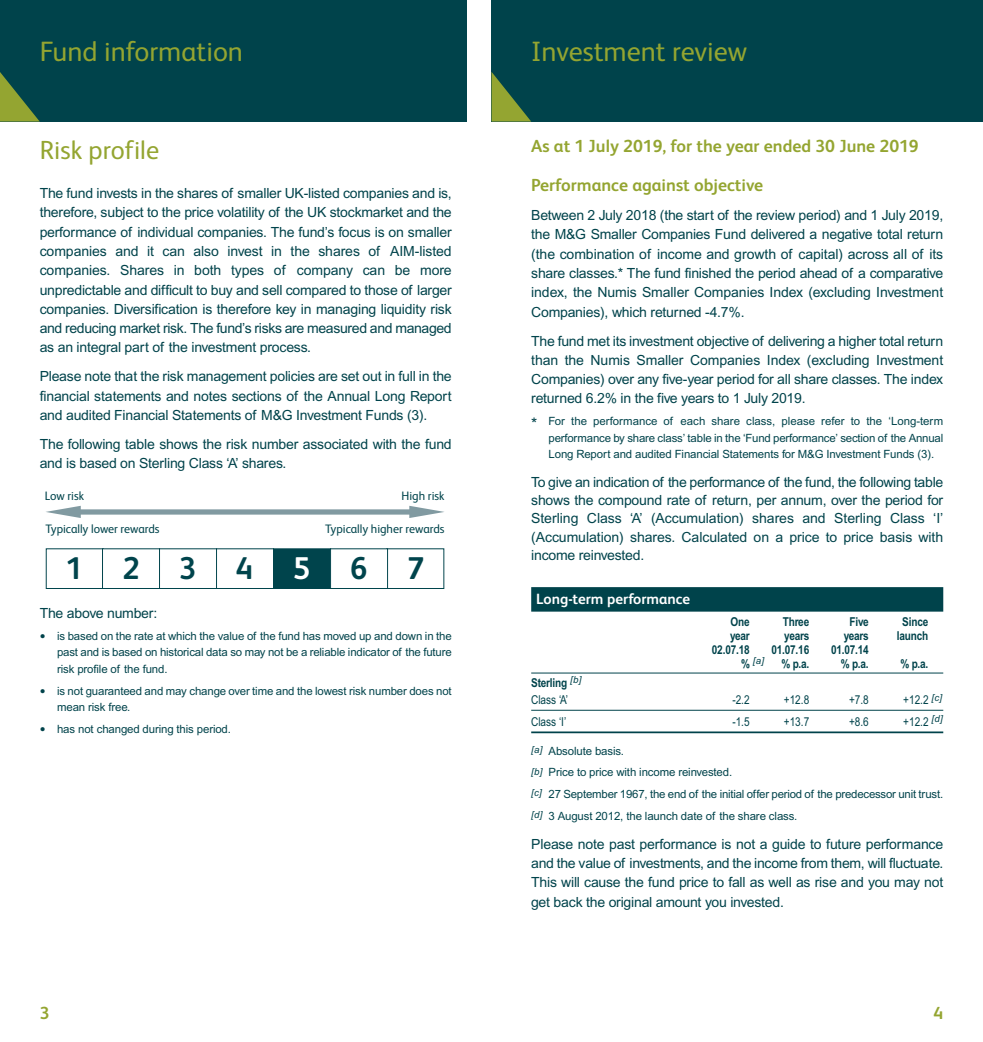
<style>
.page{position:relative;width:983px;height:1042px;background:#fff}
.page>*{position:absolute;margin:0;border:0;box-sizing:border-box;transform-origin:0 0}
.t1{font:700 31.5px "FS Albert";color:#00444c}
.t2{font:700 31.5px "FS Albert";color:#fff}
.t3{font:28px "FS Albert";color:#94a531}
.t4{font:26.25px "FS Albert";color:#94a531}
.t5{font:700 17.5px "FS Albert";color:#94a531}
.t6{font:700 14.88px "FS Albert";color:#fff}
.t7{font:14px/19.2px "Arial";letter-spacing:-.015em;color:#00434b;text-align:justify}
.t8{font:700 12.25px/17.7px "Arial Narrow";letter-spacing:-.015em;color:#00434b}
.t9{font:12.25px "FS Albert";letter-spacing:-.005em;color:#00444c}
.t10{font:12.25px "Arial Narrow";color:#00434b}
.t11{font:11.38px/16.6px "Arial";letter-spacing:-.01em;color:#00434b;text-align:justify}
.t12{font:italic 9.62px "Arial";color:#00434b}
.s1{font-size:16.62px}
.s2{font-size:15.75px}
.s3{font-family:"Arial Narrow";font-weight:700;font-style:normal;font-size:12.25px}
.s4{font-weight:400}
</style>
<div class="page">
<div style="left:491px;top:0;width:491px;height:122px;background:#00434b"></div>
<svg style="left:491px;top:72px;width:40px;height:50px"></svg>
<div style="left:0;top:0;width:466px;height:122px;background:#00434b"></div>
<svg style="left:0;top:72px;width:40px;height:50px"></svg>
<div style="left:531px;top:587px;width:412px;height:24px;background:#00434b"></div>
<hr style="left:531px;top:672px;width:412px;height:1px;background:#00434b">
<hr style="left:531px;top:710px;width:412px;height:1px;background:#00434b">
<hr style="left:531px;top:731px;width:412px;height:2px;background:#00434b">
<div style="left:386px;top:548px;width:58px;height:41px;border:1px solid #00444c"></div>
<div style="left:46px;top:548px;width:58px;height:41px;border:1px solid #00444c"></div>
<div style="left:80px;top:509px;width:330px;height:5px;background:#819aa1"></div>
<svg style="left:409px;top:506px;width:35px;height:12px"></svg>
<svg style="left:46px;top:506px;width:35px;height:12px"></svg>
<div style="left:102px;top:548px;width:58px;height:41px;border:1px solid #00444c"></div>
<div style="left:159px;top:548px;width:58px;height:41px;border:1px solid #00444c"></div>
<div style="left:216px;top:548px;width:58px;height:41px;border:1px solid #00444c"></div>
<div style="left:273px;top:549px;width:57px;height:39px;background:#00444c"></div>
<div style="left:273px;top:548px;width:58px;height:41px;border:1px solid #00444c"></div>
<div style="left:330px;top:548px;width:58px;height:41px;border:1px solid #00444c"></div>
<h2 class="t3" style="left:40px;top:42px;width:205px">Fund information</h2>
<h3 class="t4" style="left:40px;top:141px;width:121px">Risk profile</h3>
<p class="t7" style="left:40px;top:185px;width:413px">The fund invests in the shares of smaller UK-listed companies and is, therefore, subject to the price volatility of the UK stockmarket and the performance of individual companies. The fund’s focus is on smaller companies and it can also invest in the shares of AIM-listed companies. Shares in both types of company can be more unpredictable and difficult to buy and sell compared to those of larger companies. Diversification is therefore key in managing liquidity risk and reducing market risk. The fund’s risks are measured and managed as an integral part of the investment process.</p>
<p class="t7" style="left:40px;top:368px;width:413px">Please note that the risk management policies are set out in full in the financial statements and notes sections of the Annual Long Report and audited Financial Statements of M&amp;G Investment Funds (3).</p>
<p class="t7" style="left:40px;top:436px;width:413px">The following table shows the risk number associated with the fund and is based on Sterling Class ‘A’ shares.</p>
<p class="t9" style="left:45px;top:491px;width:41px">Low risk</p>
<p class="t9" style="left:401px;top:491px;width:44px">High risk</p>
<p class="t9" style="left:45px;top:524px;width:116px">Typically lower rewards</p>
<p class="t9" style="left:325px;top:524px;width:121px">Typically higher rewards</p>
<h1 class="t1" style="left:65px;top:557px;width:19px">1</h1>
<h1 class="t1" style="left:122px;top:557px;width:19px">2</h1>
<h1 class="t1" style="left:179px;top:557px;width:75px">3 4</h1>
<h1 class="t2" style="left:293px;top:557px;width:19px">5</h1>
<h1 class="t1" style="left:350px;top:557px;width:19px">6</h1>
<h1 class="t1" style="left:407px;top:557px;width:19px">7</h1>
<p class="t7" style="left:40px;top:605px;width:119px">The above number:</p>
<p class="t11" style="left:57px;top:628px;width:396px;text-indent:-17px"><span class="s1">•</span> is based on the rate at which the value of the fund has moved up and down in the past and is based on historical data so may not be a reliable indicator of the future risk profile of the fund.</p>
<p class="t11" style="left:57px;top:683px;width:396px;text-indent:-17px"><span class="s1">•</span> is not guaranteed and may change over time and the lowest risk number does not mean risk free.</p>
<p class="t11" style="left:40px;top:721px;width:193px"><span class="s1">•</span> has not changed during this period.</p>
<p class="t5" style="left:40px;top:1007px;width:11px">3</p>
<h2 class="t3" style="left:531px;top:42px;width:217px">Investment review</h2>
<p class="t5" style="left:531px;top:140px;width:389px">As at 1 July 2019, for the year ended 30 June 2019</p>
<p class="t5" style="left:531px;top:179px;width:233px">Performance against objective</p>
<p class="t7" style="left:531px;top:207px;width:413px">Between 2 July 2018 (the start of the review period) and 1 July 2019, the M&amp;G Smaller Companies Fund delivered a negative total return (the combination of income and growth of capital) across all of its share classes.* The fund finished the period ahead of a comparative index, the Numis Smaller Companies Index (excluding Investment Companies), which returned -4.7%.</p>
<p class="t7" style="left:531px;top:332px;width:413px">The fund met its investment objective of delivering a higher total return than the Numis Smaller Companies Index (excluding Investment Companies) over any five-year period for all share classes. The index returned 6.2% in the five years to 1 July 2019.</p>
<p class="t11" style="left:548px;top:414px;width:396px;text-indent:-17px"><span class="s2">*</span> For the performance of each share class, please refer to the ‘Long-term performance by share class’ table in the ‘Fund performance’ section of the Annual Long Report and audited Financial Statements for M&amp;G Investment Funds (3).</p>
<p class="t7" style="left:531px;top:474px;width:413px;line-height:18.4px">To give an indication of the performance of the fund, the following table shows the compound rate of return, per annum, over the period for Sterling Class ‘A’ (Accumulation) shares and Sterling Class ‘I’ (Accumulation) shares. Calculated on a price to price basis with income reinvested.</p>
<p class="t6" style="left:536px;top:594px;width:155px">Long-term performance</p>
<p class="t8" style="left:730px;top:613px;width:21px">One</p>
<p class="t8" style="left:782px;top:613px;width:28px">Three</p>
<p class="t8" style="left:849px;top:613px;width:21px">Five</p>
<p class="t8" style="left:902px;top:613px;width:28px">Since</p>
<p class="t8" style="left:729px;top:627px;width:21px">year</p>
<p class="t8" style="left:784px;top:627px;width:26px">years</p>
<p class="t8" style="left:843px;top:627px;width:26px">years</p>
<p class="t8" style="left:896px;top:627px;width:33px">launch</p>
<p class="t8" style="left:711px;top:641px;width:39px">02.07.18</p>
<p class="t8" style="left:771px;top:641px;width:39px">01.07.16</p>
<p class="t8" style="left:830px;top:641px;width:39px">01.07.14</p>
<p class="t12" style="left:741px;top:657px;width:24px"><span class="s3">%</span> [a]</p>
<p class="t8" style="left:781px;top:655px;width:29px">% p.a.</p>
<p class="t8" style="left:840px;top:655px;width:29px">% p.a.</p>
<p class="t8" style="left:900px;top:655px;width:29px">% p.a.</p>
<p class="t8" style="left:531px;top:674px;width:52px">Sterling <sup>[b]<br></sup><span class="s4">Class ‘A’</span></p>
<p class="t10" style="left:732px;top:695px;width:19px">-2.2</p>
<p class="t10" style="left:783px;top:695px;width:27px">+12.8</p>
<p class="t10" style="left:848px;top:695px;width:21px">+7.8</p>
<p class="t10" style="left:903px;top:695px;width:40px">+12.2 <sup>[c]</sup></p>
<p class="t10" style="left:531px;top:717px;width:36px">Class ‘I’</p>
<p class="t10" style="left:732px;top:717px;width:19px">-1.5</p>
<p class="t10" style="left:783px;top:717px;width:27px">+13.7</p>
<p class="t10" style="left:848px;top:717px;width:21px">+8.6</p>
<p class="t10" style="left:903px;top:717px;width:41px">+12.2 <sup>[d]</sup></p>
<p class="t11" style="left:531px;top:741px;width:413px;line-height:21.5px;text-align:left"><sup>[a]</sup> Absolute basis.<br><sup>[b]</sup> Price to price with income reinvested.<br><sup>[c]</sup> 27 September 1967, the end of the initial offer period of the predecessor unit trust. <sup>[d]</sup> 3 August 2012, the launch date of the share class.</p>
<p class="t7" style="left:531px;top:835px;width:413px">Please note past performance is not a guide to future performance and the value of investments, and the income from them, will fluctuate.<br>This will cause the fund price to fall as well as rise and you may not get back the original amount you invested.</p>
<p class="t5" style="left:933px;top:1007px;width:11px">4</p>
</div>
